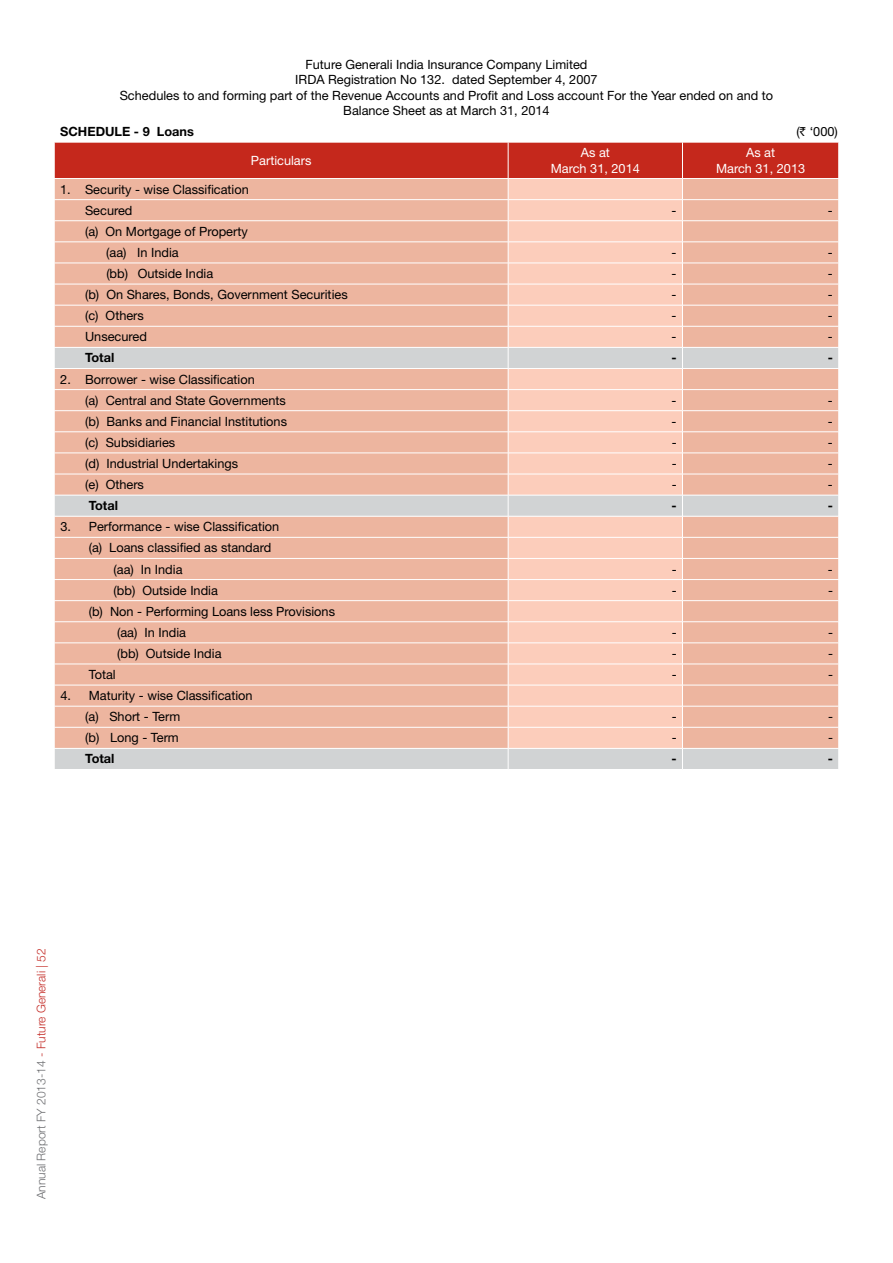
<style>
.page{position:relative;width:893px;height:1263px;background:#fff}
.page>*{position:absolute;margin:0;border:0;box-sizing:border-box;transform-origin:0 0}
.t1{font:12.75px/21.1px "Helvetica Neue LT Std";color:#000}
.t2{font:12.75px/15.3px "Helvetica Neue LT Std";color:#fff;text-align:center}
.t3{font:700 12.75px "Helvetica Neue LT Std";color:#000}
.t4{font:300 12px "Helvetica Neue LT Std";color:#6d6e71}
.s1{font-family:"Rupee"}
.s2{color:#c42d28}
</style>
<div class="page">
<svg style="left:54px;top:142px;width:785px;height:627px;background:#ebb7a6"></svg>
<p class="t1" style="left:120px;top:57px;width:655px;line-height:15.3px;text-align:center">Future Generali India Insurance Company Limited<br>IRDA Registration No 132. dated September 4, 2007<br>Schedules to and forming part of the Revenue Accounts and Profit and Loss account For the Year ended on and to Balance Sheet as at March 31, 2014</p>
<p class="t3" style="left:60px;top:124px;width:135px">SCHEDULE - 9 Loans</p>
<p class="t1" style="left:796px;top:121px;width:43px">(<span class="s1">$</span> ‘000)</p>
<p class="t2" style="left:251px;top:153px;width:62px">Particulars</p>
<p class="t2" style="left:551px;top:145px;width:91px">As at<br>March 31, 2014</p>
<p class="t2" style="left:716px;top:145px;width:91px">As at<br>March 31, 2013</p>
<p class="t1" style="left:85px;top:178px;width:165px;text-indent:-25px">1. Security - wise Classification<br>Secured</p>
<p class="t1" style="left:671px;top:199px;width:6px">-</p>
<p class="t1" style="left:828px;top:199px;width:6px">-</p>
<p class="t1" style="left:106px;top:221px;width:143px;text-indent:-21px">(a) On Mortgage of Property (aa) In India</p>
<p class="t1" style="left:672px;top:242px;width:6px">-</p>
<p class="t1" style="left:828px;top:242px;width:6px">-</p>
<p class="t1" style="left:106px;top:263px;width:108px">(bb) Outside India</p>
<p class="t1" style="left:672px;top:263px;width:6px">-</p>
<p class="t1" style="left:828px;top:263px;width:6px">-</p>
<p class="t1" style="left:85px;top:284px;width:264px">(b) On Shares, Bonds, Government Securities</p>
<p class="t1" style="left:672px;top:284px;width:6px">-</p>
<p class="t1" style="left:828px;top:284px;width:6px">-</p>
<p class="t1" style="left:85px;top:305px;width:60px">(c) Others</p>
<p class="t1" style="left:672px;top:305px;width:6px">-</p>
<p class="t1" style="left:828px;top:305px;width:6px">-</p>
<p class="t1" style="left:85px;top:326px;width:63px">Unsecured</p>
<p class="t1" style="left:672px;top:326px;width:6px">-</p>
<p class="t1" style="left:828px;top:326px;width:6px">-</p>
<p class="t3" style="left:85px;top:350px;width:31px">Total</p>
<p class="t3" style="left:671px;top:350px;width:7px">-</p>
<p class="t3" style="left:828px;top:350px;width:7px">-</p>
<p class="t1" style="left:85px;top:368px;width:202px;text-indent:-25px">2. Borrower - wise Classification<br>(a) Central and State Governments</p>
<p class="t1" style="left:672px;top:389px;width:6px">-</p>
<p class="t1" style="left:828px;top:389px;width:6px">-</p>
<p class="t1" style="left:85px;top:410px;width:203px">(b) Banks and Financial Institutions</p>
<p class="t1" style="left:672px;top:410px;width:6px">-</p>
<p class="t1" style="left:828px;top:410px;width:6px">-</p>
<p class="t1" style="left:85px;top:432px;width:92px">(c) Subsidiaries</p>
<p class="t1" style="left:672px;top:432px;width:6px">-</p>
<p class="t1" style="left:828px;top:432px;width:6px">-</p>
<p class="t1" style="left:85px;top:453px;width:155px">(d) Industrial Undertakings</p>
<p class="t1" style="left:672px;top:453px;width:6px">-</p>
<p class="t1" style="left:828px;top:453px;width:6px">-</p>
<p class="t1" style="left:85px;top:474px;width:60px">(e) Others</p>
<p class="t1" style="left:672px;top:474px;width:6px">-</p>
<p class="t1" style="left:828px;top:474px;width:6px">-</p>
<p class="t3" style="left:89px;top:498px;width:31px">Total</p>
<p class="t3" style="left:671px;top:498px;width:7px">-</p>
<p class="t3" style="left:828px;top:498px;width:7px">-</p>
<p class="t1" style="left:60px;top:516px;width:220px">3. Performance - wise Classification</p>
<p class="t1" style="left:89px;top:537px;width:184px">(a) Loans classified as standard</p>
<p class="t1" style="left:114px;top:558px;width:70px">(aa) In India</p>
<p class="t1" style="left:672px;top:558px;width:6px">-</p>
<p class="t1" style="left:828px;top:558px;width:6px">-</p>
<p class="t1" style="left:114px;top:579px;width:106px">(bb) Outside India</p>
<p class="t1" style="left:672px;top:579px;width:6px">-</p>
<p class="t1" style="left:828px;top:579px;width:6px">-</p>
<p class="t1" style="left:117px;top:600px;width:219px;text-indent:-28px">(b) Non - Performing Loans less Provisions (aa) In India</p>
<p class="t1" style="left:672px;top:621px;width:6px">-</p>
<p class="t1" style="left:828px;top:621px;width:6px">-</p>
<p class="t1" style="left:117px;top:643px;width:106px">(bb) Outside India</p>
<p class="t1" style="left:672px;top:643px;width:6px">-</p>
<p class="t1" style="left:828px;top:643px;width:6px">-</p>
<p class="t1" style="left:89px;top:664px;width:28px">Total</p>
<p class="t1" style="left:672px;top:664px;width:6px">-</p>
<p class="t1" style="left:828px;top:664px;width:6px">-</p>
<p class="t1" style="left:85px;top:685px;width:169px;text-indent:-25px">4. Maturity - wise Classification (a) Short - Term</p>
<p class="t1" style="left:672px;top:706px;width:6px">-</p>
<p class="t1" style="left:828px;top:706px;width:6px">-</p>
<p class="t1" style="left:85px;top:727px;width:95px">(b) Long - Term</p>
<p class="t1" style="left:672px;top:727px;width:6px">-</p>
<p class="t1" style="left:828px;top:727px;width:6px">-</p>
<p class="t3" style="left:85px;top:751px;width:31px">Total</p>
<p class="t3" style="left:672px;top:751px;width:7px">-</p>
<p class="t3" style="left:828px;top:751px;width:7px">-</p>
<p class="t4" style="left:34px;top:1199px;width:252px;rotate:-90deg">Annual Report FY 2013-14 <span class="s2">- Future Generali | 52</span></p>
</div>
